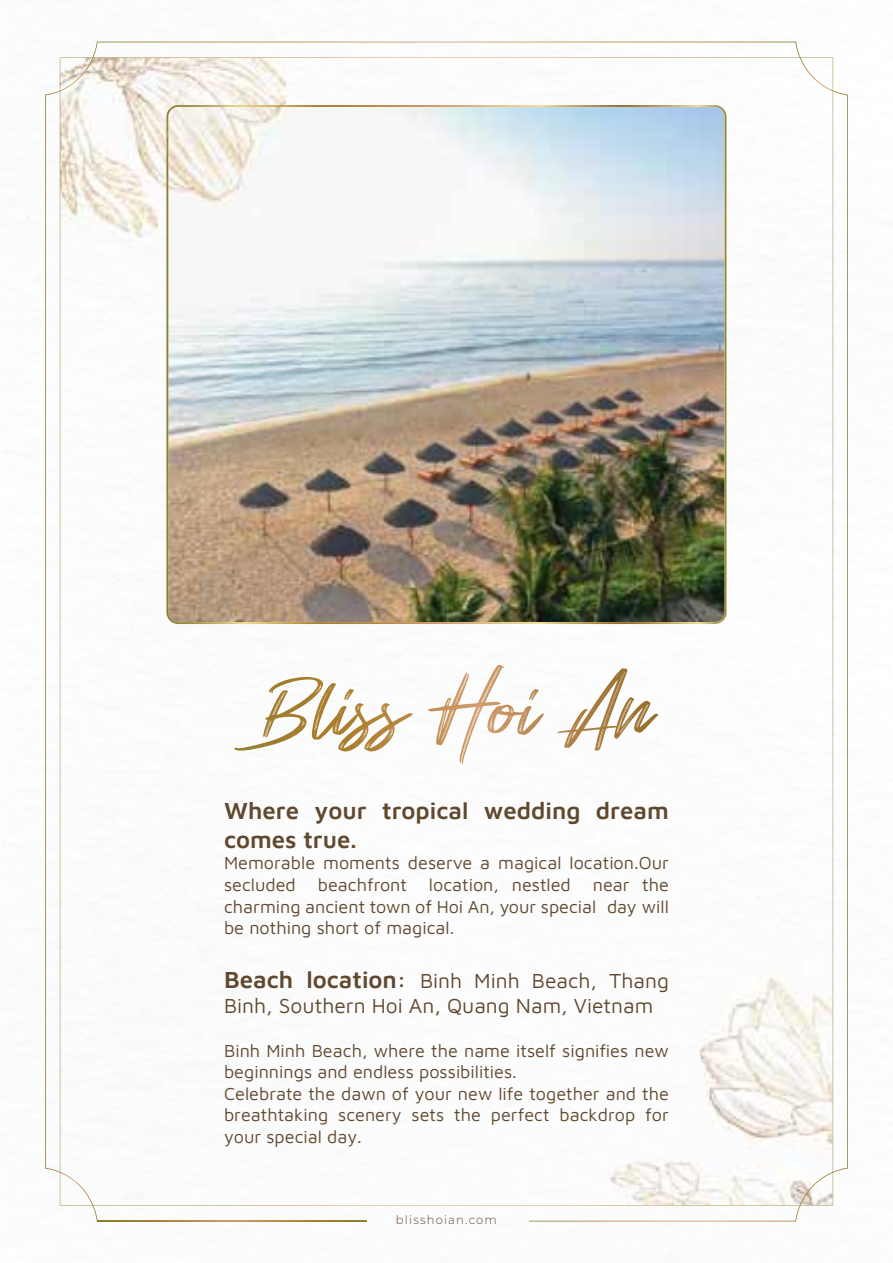
<style>
.page{position:relative;width:893px;height:1263px;background:#fff}
.page>*{position:absolute;margin:0;border:0;box-sizing:border-box;transform-origin:0 0}
.t1{font:600 24px/28.8px "Maven Pro";color:#60492e}
.t2{font:21px/25.2px "Maven Pro";color:#60492e}
.t3{font:18px/21.6px "Maven Pro";color:#60492e;text-align:justify}
.t4{font:300 12px "Montserrat";letter-spacing:.1em;color:#60492e}
.s1{font-weight:600;font-size:24px}
</style>
<div class="page">
<img style="left:46px;top:1163px;width:743px;height:59px">
<img style="left:46px;top:22px;width:218px;height:78px">
<img style="left:27px;top:202px;width:33px;height:405px">
<img style="left:46px;top:100px;width:14px;height:102px">
<svg style="left:97px;top:42px;width:699px;height:1px"></svg>
<hr style="left:45px;top:95px;width:1px;height:1073px;background:#af9e66">
<svg style="left:97px;top:1221px;width:269px;height:1px"></svg>
<svg style="left:529px;top:95px;width:319px;height:1126px"></svg>
<svg style="left:45px;top:42px;width:53px;height:53px"></svg>
<svg style="left:45px;top:1168px;width:53px;height:53px"></svg>
<svg style="left:795px;top:42px;width:53px;height:53px"></svg>
<img style="left:60px;top:58px;width:773px;height:1147px">
<svg style="left:234px;top:677px;width:179px;height:74px"></svg>
<svg style="left:428px;top:672px;width:116px;height:91px"></svg>
<svg style="left:557px;top:668px;width:102px;height:83px"></svg>
<h1 class="t1" style="left:224px;top:795px;width:446px">Where your tropical wedding dream comes true.</h1>
<p class="t3" style="left:224px;top:851px;width:446px">Memorable moments deserve a magical location.Our secluded beachfront location, nestled near the charming ancient town of Hoi An, your special day will be nothing short of magical.</p>
<p class="t2" style="left:224px;top:967px;width:446px"><span class="s1">Beach location:</span> Binh Minh Beach, Thang<br>Binh, Southern Hoi An, Quang Nam, Vietnam</p>
<p class="t3" style="left:224px;top:1038px;width:446px;text-align:left">Binh Minh Beach, where the name itself signifies new beginnings and endless possibilities.<br>Celebrate the dawn of your new life together and the breathtaking scenery sets the perfect backdrop for your special day.</p>
<p class="t4" style="left:396px;top:1212px;width:102px">blisshoian.com</p>
</div>
